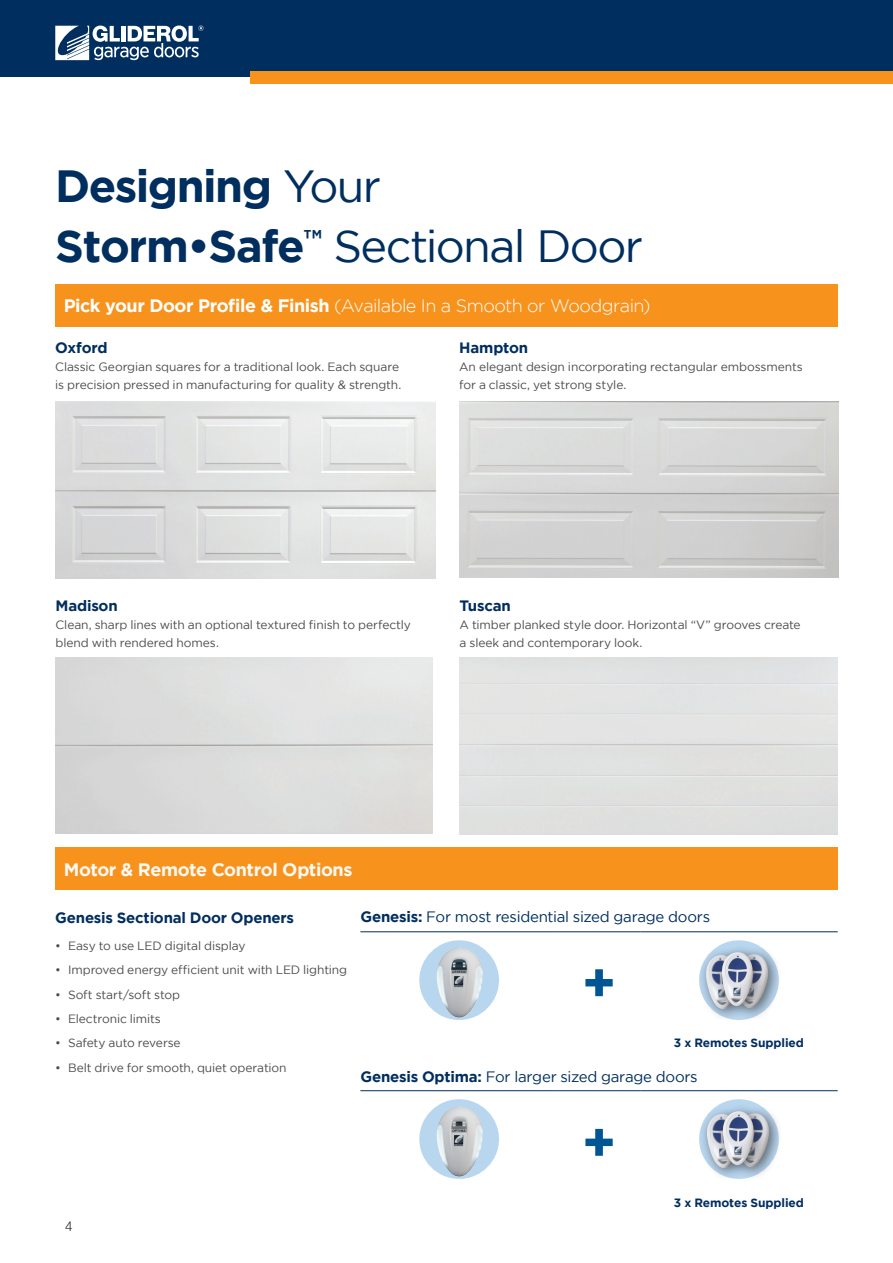
<style>
.page{position:relative;width:893px;height:1263px;background:#fff}
.page>*{position:absolute;margin:0;border:0;box-sizing:border-box;transform-origin:0 0}
.Body{font:700 54px "Gotham";color:#005595}
._02_CONTENT_Heading1{font:700 45px/60.3px "Gotham";letter-spacing:-.035em;color:#002e5e}
.Subheading_2{font:300 18px "Gotham";letter-spacing:-.03em;color:#fff}
.Subheading_2-2{font:700 18px "Gotham";letter-spacing:-.025em;color:#f9f9f4}
._02_CONTENT_Body_Text{font:15px "Gotham";letter-spacing:-.015em;color:#002e5e}
._02_CONTENT_Body_Text-2{font:700 15px "Gotham";letter-spacing:-.015em;color:#002e5e}
._02_CONTENT_Table_Text{font:700 15px "Gotham";letter-spacing:-.015em;color:#002e5e}
.t1{font:300 13.5px "Helvetica Neue";color:#231f20}
._02_CONTENT_Table_Text-2{font:12px/18px "Gotham";letter-spacing:-.01em;color:#4b4c4d}
.t2{font:700 12px "Gotham";letter-spacing:-.005em;color:#002e5e}
.s1{font-weight:400}
.s2{font-weight:700}
</style>
<div class="page">
<hr style="left:360px;top:1090px;width:198px;height:1px;background:#002e5e">
<hr style="left:558px;top:1090px;width:82px;height:1px;background:#002e5e">
<hr style="left:640px;top:1090px;width:198px;height:1px;background:#002e5e">
<hr style="left:360px;top:931px;width:198px;height:1px;background:#002e5e">
<hr style="left:558px;top:931px;width:82px;height:1px;background:#002e5e">
<hr style="left:640px;top:931px;width:198px;height:1px;background:#002e5e">
<div style="left:419px;top:940px;width:80px;height:80px;background:#b9d6ef;border-radius:50%"></div>
<img style="left:433px;top:945px;width:53px;height:75px">
<div style="left:699px;top:940px;width:80px;height:80px;background:#b9d6ef;border-radius:50%"></div>
<div style="left:419px;top:1099px;width:80px;height:80px;background:#b9d6ef;border-radius:50%"></div>
<img style="left:433px;top:1103px;width:53px;height:76px">
<div style="left:699px;top:1099px;width:80px;height:80px;background:#b9d6ef;border-radius:50%"></div>
<div style="left:55px;top:284px;width:783px;height:42px;background:#f7931d"></div>
<img style="left:55px;top:401px;width:380px;height:177px">
<div style="left:55px;top:847px;width:783px;height:43px;background:#f7931d"></div>
<div style="left:729px;top:946px;width:53px;height:75px;background:#231f20;opacity:.6"></div>
<img style="left:766px;top:954px;width:4px;height:55px">
<div style="left:698px;top:947px;width:52px;height:75px;background:#231f20;opacity:.6"></div>
<div style="left:714px;top:945px;width:52px;height:74px;background:#231f20;opacity:.6"></div>
<img style="left:721px;top:952px;width:33px;height:54px">
<div style="left:730px;top:1105px;width:53px;height:75px;background:#231f20;opacity:.6"></div>
<img style="left:767px;top:1113px;width:4px;height:55px">
<div style="left:699px;top:1106px;width:52px;height:75px;background:#231f20;opacity:.6"></div>
<div style="left:715px;top:1104px;width:52px;height:74px;background:#231f20;opacity:.6"></div>
<img style="left:722px;top:1111px;width:33px;height:54px">
<div style="left:0;top:0;width:893px;height:77px;background:#002e5e"></div>
<svg style="left:55px;top:26px;width:149px;height:34px"></svg>
<div style="left:251px;top:71px;width:642px;height:13px;background:#f7931d"></div>
<p class="_02_CONTENT_Heading1" style="left:55px;top:155px;width:589px">Designing <span class="s1">Your<br></span>Storm•Safe<sup>™</sup> <span class="s1">Sectional Door</span></p>
<p class="Subheading_2" style="left:64px;top:296px;width:588px"><span class="s2">Pick your Door Profile &amp; Finish</span> (Available In a Smooth or Woodgrain)</p>
<p class="_02_CONTENT_Table_Text" style="left:55px;top:339px;width:54px">Oxford</p>
<p class="_02_CONTENT_Table_Text-2" style="left:55px;top:357px;width:348px">Classic Georgian squares for a traditional look. Each square is precision pressed in manufacturing for quality &amp; strength.</p>
<p class="_02_CONTENT_Table_Text" style="left:459px;top:339px;width:70px">Hampton</p>
<p class="_02_CONTENT_Table_Text-2" style="left:459px;top:357px;width:345px">An elegant design incorporating rectangular embossments for a classic, yet strong style.</p>
<p class="_02_CONTENT_Table_Text" style="left:56px;top:597px;width:64px">Madison</p>
<p class="_02_CONTENT_Table_Text-2" style="left:56px;top:615px;width:357px">Clean, sharp lines with an optional textured finish to perfectly blend with rendered homes.</p>
<p class="_02_CONTENT_Table_Text" style="left:460px;top:597px;width:53px">Tuscan</p>
<p class="_02_CONTENT_Table_Text-2" style="left:460px;top:615px;width:343px">A timber planked style door. Horizontal “V” grooves create a sleek and contemporary look.</p>
<p class="Subheading_2-2" style="left:64px;top:859px;width:290px">Motor &amp; Remote Control Options</p>
<p class="_02_CONTENT_Body_Text-2" style="left:55px;top:909px;width:240px">Genesis Sectional Door Openers</p>
<p class="_02_CONTENT_Body_Text" style="left:360px;top:909px;width:351px"><span class="s2">Genesis:</span> For most residential sized garage doors</p>
<p class="_02_CONTENT_Table_Text-2" style="left:55px;top:936px;width:192px">• Easy to use LED digital display</p>
<p class="_02_CONTENT_Table_Text-2" style="left:55px;top:961px;width:293px">• Improved energy efficient unit with LED lighting</p>
<p class="_02_CONTENT_Table_Text-2" style="left:55px;top:985px;width:126px">• Soft start/soft stop</p>
<p class="_02_CONTENT_Table_Text-2" style="left:55px;top:1009px;width:107px">• Electronic limits</p>
<p class="_02_CONTENT_Table_Text-2" style="left:55px;top:1034px;width:127px">• Safety auto reverse</p>
<p class="_02_CONTENT_Table_Text-2" style="left:55px;top:1058px;width:233px">• Belt drive for smooth, quiet operation</p>
<p class="Body" style="left:582px;top:951px;width:36px">+</p>
<p class="t2" style="left:674px;top:1035px;width:132px">3 x Remotes Supplied</p>
<p class="_02_CONTENT_Body_Text" style="left:360px;top:1068px;width:339px"><span class="s2">Genesis Optima:</span> For larger sized garage doors</p>
<p class="t1" style="left:65px;top:1216px;width:9px">4</p>
<p class="Body" style="left:582px;top:1111px;width:36px">+</p>
<p class="t2" style="left:674px;top:1196px;width:132px">3 x Remotes Supplied</p>
</div>
